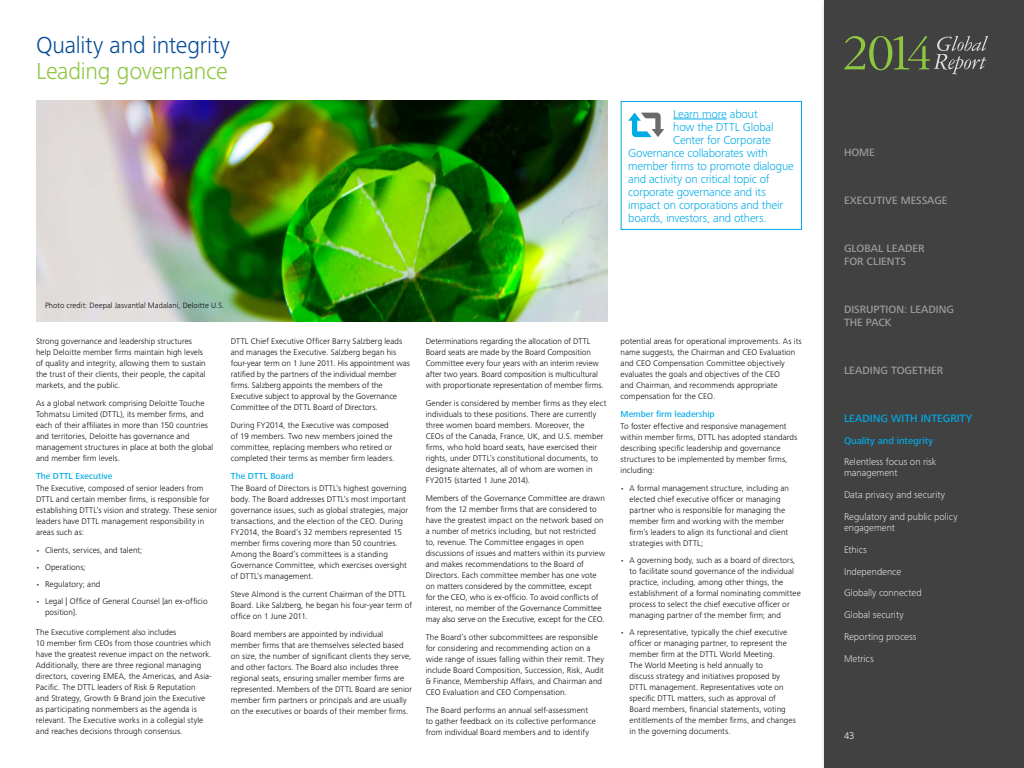
<style>
.page{position:relative;width:1024px;height:768px;background:#fff}
.page>*{position:absolute;margin:0;border:0;box-sizing:border-box;transform-origin:0 0}
.t1{font:300 24px "Frutiger Next Pro";letter-spacing:-.01em;color:#004a94}
.t2{font:300 24px "Frutiger Next Pro";letter-spacing:-.01em;color:#8dc53f}
.t3{font:300 12px "Frutiger Next Pro";letter-spacing:-.015em;color:#00aae7}
.t4{font:500 11px/13.2px "Frutiger Next Pro";color:#9d9d9d}
.t5{font:500 11px "Frutiger Next Pro";color:#00aae7}
.t6{font:300 10px/21.8px "Frutiger Next Pro";color:#e3e3e3}
.t7{font:500 10px "Frutiger Next Pro";color:#00aae7}
.t8{font:300 10px "Frutiger Next Pro";color:#fff}
.t9{font:500 9px "Frutiger Next Pro";color:#00aae7}
.t10{font:300 8.5px/11px "Frutiger Next Pro";letter-spacing:.01em;color:#000}
.t11{font:300 8px "Frutiger Next Pro";letter-spacing:.01em;color:#000}
.s1{font-size:7px}
</style>
<div class="page">
<div style="left:824px;top:0;width:200px;height:768px;background:#414141"></div>
<svg style="left:844px;top:36px;width:144px;height:38px"></svg>
<img style="left:36px;top:101px;width:571px;height:221px">
<hr style="left:673px;top:119px;width:54px;height:1px;background:#00aae7">
<div style="left:621px;top:101px;width:181px;height:129px;border:1px solid #00aae7"></div>
<svg style="left:628px;top:113px;width:36px;height:24px"></svg>
<h1 class="t1" style="left:36px;top:32px;width:196px">Quality and integrity</h1>
<h1 class="t2" style="left:36px;top:58px;width:193px">Leading governance</h1>
<h2 class="t3" style="left:673px;top:107px;width:86px">Learn more about</h2>
<h2 class="t3" style="left:673px;top:120px;width:102px">how the DTTL Global</h2>
<h2 class="t3" style="left:673px;top:133px;width:99px">Center for Corporate</h2>
<h2 class="t3" style="left:628px;top:146px;width:141px">Governance collaborates with</h2>
<h2 class="t3" style="left:628px;top:159px;width:167px">member firms to promote dialogue</h2>
<h2 class="t3" style="left:628px;top:172px;width:143px">and activity on critical topic of</h2>
<h2 class="t3" style="left:628px;top:185px;width:139px">corporate governance and its</h2>
<h2 class="t3" style="left:628px;top:198px;width:156px">impact on corporations and their</h2>
<h2 class="t3" style="left:628px;top:211px;width:140px">boards, investors, and others.</h2>
<p class="t11" style="left:45px;top:301px;width:181px">Photo credit: Deepal Jasvantlal Madalani, Deloitte U.S.</p>
<p class="t10" style="left:36px;top:336px;width:171px">Strong governance and leadership structures help Deloitte member firms maintain high levels of quality and integrity, allowing them to sustain the trust of their clients, their people, the capital markets, and the public.</p>
<p class="t10" style="left:36px;top:398px;width:179px">As a global network comprising Deloitte Touche Tohmatsu Limited (DTTL), its member firms, and each of their affiliates in more than 150 countries and territories, Deloitte has governance and management structures in place at both the global and member firm levels.</p>
<p class="t9" style="left:36px;top:471px;width:78px">The DTTL Executive</p>
<p class="t10" style="left:36px;top:483px;width:183px">The Executive, composed of senior leaders from DTTL and certain member firms, is responsible for establishing DTTL’s vision and strategy. These senior leaders have DTTL management responsibility in areas such as:</p>
<p class="t10" style="left:36px;top:545px;width:108px"><span class="s1">•</span> Clients, services, and talent;</p>
<p class="t10" style="left:36px;top:562px;width:51px"><span class="s1">•</span> Operations;</p>
<p class="t10" style="left:36px;top:579px;width:66px"><span class="s1">•</span> Regulatory; and</p>
<p class="t10" style="left:45px;top:596px;width:164px;text-indent:-9px"><span class="s1">•</span> Legal | Office of General Counsel [an ex-officio position].</p>
<p class="t10" style="left:36px;top:627px;width:177px">The Executive complement also includes<br>10 member firm CEOs from those countries which have the greatest revenue impact on the network.<br>Additionally, there are three regional managing directors, covering EMEA, the Americas, and Asia-Pacific. The DTTL leaders of Risk &amp; Reputation<br>and Strategy, Growth &amp; Brand join the Executive as participating nonmembers as the agenda is relevant. The Executive works in a collegial style and reaches decisions through consensus.</p>
<p class="t10" style="left:231px;top:336px;width:181px">DTTL Chief Executive Officer Barry Salzberg leads and manages the Executive. Salzberg began his four-year term on 1 June 2011. His appointment was ratified by the partners of the individual member firms. Salzberg appoints the members of the Executive subject to approval by the Governance Committee of the DTTL Board of Directors.</p>
<p class="t10" style="left:231px;top:420px;width:165px">During FY2014, the Executive was composed of 19 members. Two new members joined the committee, replacing members who retired or completed their terms as member firm leaders.</p>
<p class="t9" style="left:231px;top:471px;width:64px">The DTTL Board</p>
<p class="t10" style="left:231px;top:483px;width:179px">The Board of Directors is DTTL’s highest governing body. The Board addresses DTTL’s most important governance issues, such as global strategies, major transactions, and the election of the CEO. During FY2014, the Board’s 32 members represented 15 member firms covering more than 50 countries.<br>Among the Board’s committees is a standing Governance Committee, which exercises oversight of DTTL’s management.</p>
<p class="t10" style="left:231px;top:589px;width:183px">Steve Almond is the current Chairman of the DTTL<br>Board. Like Salzberg, he began his four-year term of office on 1 June 2011.</p>
<p class="t10" style="left:231px;top:629px;width:183px">Board members are appointed by individual member firms that are themselves selected based on size, the number of significant clients they serve, and other factors. The Board also includes three regional seats, ensuring smaller member firms are represented. Members of the DTTL Board are senior member firm partners or principals and are usually on the executives or boards of their member firms.</p>
<p class="t10" style="left:426px;top:336px;width:180px">Determinations regarding the allocation of DTTL Board seats are made by the Board Composition Committee every four years with an interim review after two years. Board composition is multicultural with proportionate representation of member firms.</p>
<p class="t10" style="left:426px;top:398px;width:182px">Gender is considered by member firms as they elect individuals to these positions. There are currently three women board members. Moreover, the<br>CEOs of the Canada, France, UK, and U.S. member firms, who hold board seats, have exercised their rights, under DTTL’s constitutional documents, to designate alternates, all of whom are women in FY2015 (started 1 June 2014).</p>
<p class="t10" style="left:426px;top:493px;width:181px">Members of the Governance Committee are drawn from the 12 member firms that are considered to have the greatest impact on the network based on a number of metrics including, but not restricted to, revenue. The Committee engages in open discussions of issues and matters within its purview and makes recommendations to the Board of Directors. Each committee member has one vote on matters considered by the committee, except<br>for the CEO, who is ex-officio. To avoid conflicts of interest, no member of the Governance Committee may also serve on the Executive, except for the CEO.</p>
<p class="t10" style="left:426px;top:632px;width:180px">The Board’s other subcommittees are responsible for considering and recommending action on a wide range of issues falling within their remit. They include Board Composition, Succession, Risk, Audit &amp; Finance, Membership Affairs, and Chairman and CEO Evaluation and CEO Compensation.</p>
<p class="t10" style="left:426px;top:705px;width:172px">The Board performs an annual self-assessment to gather feedback on its collective performance from individual Board members and to identify</p>
<p class="t10" style="left:621px;top:336px;width:183px">potential areas for operational improvements. As its name suggests, the Chairman and CEO Evaluation and CEO Compensation Committee objectively evaluates the goals and objectives of the CEO<br>and Chairman, and recommends appropriate compensation for the CEO.</p>
<p class="t9" style="left:621px;top:409px;width:96px">Member firm leadership</p>
<p class="t10" style="left:621px;top:421px;width:178px">To foster effective and responsive management within member firms, DTTL has adopted standards describing specific leadership and governance structures to be implemented by member firms, including:</p>
<p class="t10" style="left:630px;top:483px;width:161px;text-indent:-9px"><span class="s1">•</span> A formal management structure, including an elected chief executive officer or managing partner who is responsible for managing the member firm and working with the member firm’s leaders to align its functional and client strategies with DTTL;</p>
<p class="t10" style="left:630px;top:555px;width:173px;text-indent:-9px"><span class="s1">•</span> A governing body, such as a board of directors, to facilitate sound governance of the individual practice, including, among other things, the establishment of a formal nominating committee process to select the chief executive officer or managing partner of the member firm; and</p>
<p class="t10" style="left:630px;top:627px;width:168px;text-indent:-9px"><span class="s1">•</span> A representative, typically the chief executive officer or managing partner, to represent the member firm at the DTTL World Meeting.<br>The World Meeting is held annually to<br>discuss strategy and initiatives proposed by DTTL management. Representatives vote on specific DTTL matters, such as approval of Board members, financial statements, voting entitlements of the member firms, and changes in the governing documents.</p>
<p class="t4" style="left:844px;top:146px;width:32px">HOME</p>
<p class="t4" style="left:844px;top:194px;width:105px">EXECUTIVE MESSAGE</p>
<p class="t4" style="left:844px;top:242px;width:82px">GLOBAL LEADER<br>FOR CLIENTS</p>
<p class="t4" style="left:844px;top:303px;width:112px">DISRUPTION: LEADING<br>THE PACK</p>
<p class="t4" style="left:844px;top:364px;width:101px">LEADING TOGETHER</p>
<p class="t5" style="left:844px;top:412px;width:130px">LEADING WITH INTEGRITY</p>
<p class="t7" style="left:844px;top:435px;width:91px">Quality and integrity</p>
<p class="t6" style="left:844px;top:457px;width:94px;line-height:11px">Relentless focus on risk management</p>
<p class="t6" style="left:844px;top:484px;width:115px">Data privacy and security<br>Regulatory and public policy</p>
<p class="t6" style="left:844px;top:517px;width:79px">engagement<br>Ethics<br>Independence<br>Globally connected<br>Global security<br>Reporting process<br>Metrics</p>
<p class="t8" style="left:844px;top:730px;width:12px">43</p>
</div>
